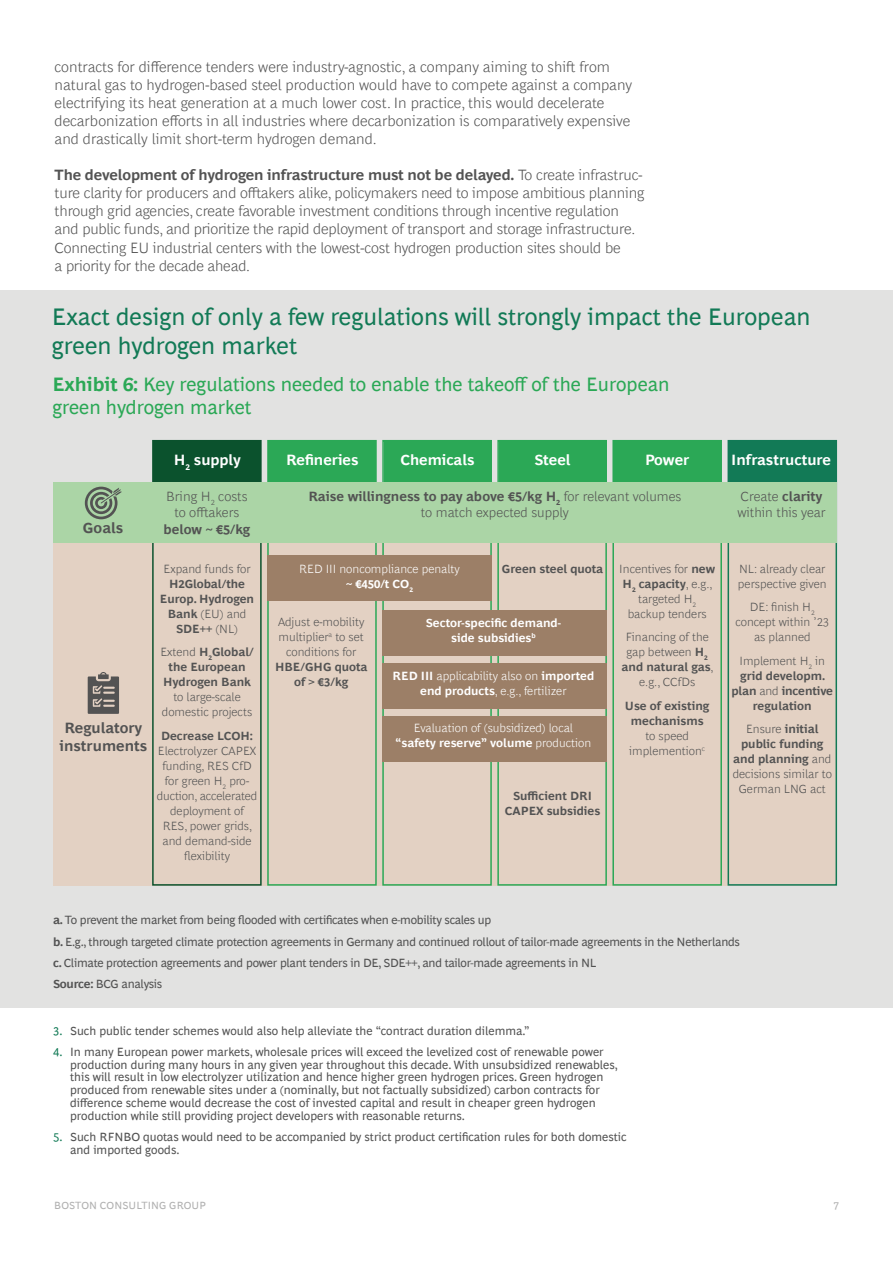
<style>
.page{position:relative;width:893px;height:1263px;background:#fff}
.page>*{position:absolute;margin:0;border:0;box-sizing:border-box;transform-origin:0 0}
.t1{font:24px/28.8px "Henderson BCG Sans";color:#127a56}
.t2{font:19.5px/23.4px "Henderson BCG Sans";color:#2ba856}
.t3{font:300 15px/18px "Henderson BCG Sans";letter-spacing:-.01em;color:#535353}
.t4{font:700 15px "Henderson BCG Sans";color:#fff}
.t5{font:700 15px/18px "Henderson BCG Sans";color:#535353;text-align:center}
.t6{font:300 13.5px/16.5px "Henderson BCG Sans";color:#535353;text-align:center}
.t7{font:700 13.5px "Henderson BCG Sans";color:#535353}
.t8{font:12px/12.8px "Henderson BCG Sans";color:#535353}
.t9{font:300 12px/15px "Henderson BCG Sans";color:#535353;text-align:center}
.t10{font:12px/21.3px "Henderson BCG Sans";letter-spacing:-.02em;color:#535353}
.t11{font:700 12px/15px "Henderson BCG Sans";color:#535353;text-align:center}
.t12{font:300 12px/15px "Henderson BCG Sans";color:#fff;text-align:center}
.t13{font:700 12px/15px "Henderson BCG Sans";color:#fff;text-align:center}
.t14{font:10.5px "Henderson BCG Sans";letter-spacing:.01em;color:#b1b1b1}
.s1{font-weight:700}
.s2{font-weight:300}
.s3{color:#127a56}
</style>
<div class="page">
<div style="left:0;top:290px;width:893px;height:718px;background:#e2e2e1"></div>
<div style="left:53px;top:543px;width:783px;height:343px;background:#e3d1c3"></div>
<div style="left:152px;top:440px;width:110px;height:446px;border:2px solid #0b522d"></div>
<div style="left:267px;top:440px;width:110px;height:446px;border:2px solid #2ba856"></div>
<div style="left:382px;top:440px;width:110px;height:446px;border:2px solid #2ba856"></div>
<div style="left:497px;top:440px;width:110px;height:446px;border:2px solid #2ba856"></div>
<div style="left:612px;top:440px;width:110px;height:446px;border:2px solid #2ba856"></div>
<div style="left:727px;top:440px;width:110px;height:446px;border:2px solid #127a56"></div>
<div style="left:153px;top:440px;width:108px;height:42px;background:#0b522d"></div>
<div style="left:268px;top:440px;width:108px;height:42px;background:#2ba856"></div>
<div style="left:384px;top:440px;width:108px;height:42px;background:#2ba856"></div>
<div style="left:499px;top:440px;width:108px;height:42px;background:#2ba856"></div>
<div style="left:613px;top:440px;width:108px;height:42px;background:#2ba856"></div>
<div style="left:727px;top:440px;width:108px;height:42px;background:#127a56"></div>
<div style="left:267px;top:556px;width:225px;height:45px;background:#9c7f67"></div>
<div style="left:383px;top:610px;width:224px;height:45px;background:#9c7f67"></div>
<div style="left:383px;top:663px;width:224px;height:45px;background:#9c7f67"></div>
<div style="left:383px;top:716px;width:224px;height:45px;background:#9c7f67"></div>
<div style="left:53px;top:482px;width:784px;height:61px;background:#abd5a6"></div>
<svg style="left:88px;top:672px;width:31px;height:42px"></svg>
<svg style="left:85px;top:487px;width:37px;height:32px"></svg>
<p class="t3" style="left:55px;top:57px;width:579px">contracts for difference tenders were industry-agnostic, a company aiming to shift from natural gas to hydrogen-based steel production would have to compete against a company electrifying its heat generation at a much lower cost. In practice, this would decelerate decarbonization efforts in all industries where decarbonization is comparatively expensive and drastically limit short-term hydrogen demand.</p>
<p class="t3" style="left:55px;top:165px;width:591px"><span class="s1">The development of hydrogen infrastructure must not be delayed.</span> To create infrastruc&shy;ture clarity for producers and offtakers alike, policymakers need to impose ambitious planning through grid agencies, create favorable investment conditions through incentive regulation and public funds, and prioritize the rapid deployment of transport and storage infrastructure.<br>Connecting EU industrial centers with the lowest-cost hydrogen production sites should be<br>a priority for the decade ahead.</p>
<h1 class="t1" style="left:52px;top:301px;width:760px">Exact design of only a few regulations will strongly impact the European green hydrogen market</h1>
<h2 class="t2" style="left:52px;top:371px;width:619px"><span class="s1">Exhibit 6:</span> Key regulations needed to enable the takeoff of the European green hydrogen market</h2>
<p class="t5" style="left:83px;top:518px;width:42px">Goals</p>
<p class="t5" style="left:60px;top:718px;width:89px">Regulatory instruments</p>
<p class="t4" style="left:174px;top:448px;width:68px">H<sub>2</sub> supply</p>
<p class="t4" style="left:286px;top:448px;width:74px">Refineries</p>
<p class="t4" style="left:400px;top:448px;width:75px">Chemicals</p>
<p class="t4" style="left:534px;top:448px;width:38px">Steel</p>
<p class="t4" style="left:645px;top:448px;width:46px">Power</p>
<p class="t4" style="left:731px;top:448px;width:101px">Infrastructure</p>
<p class="t6" style="left:166px;top:487px;width:83px">Bring H<sub>2</sub> costs to offtakers</p>
<p class="t7" style="left:163px;top:519px;width:88px">below ~ €5/kg</p>
<p class="t9" style="left:164px;top:560px;width:89px">Expand funds for</p>
<p class="t11" style="left:160px;top:575px;width:96px">H2Global/the<br>Europ. Hydrogen<br>Bank <span class="s2">(EU) and<br></span>SDE++ <span class="s2">(NL)</span></p>
<p class="t11" style="left:160px;top:644px;width:95px"><span class="s2">Extend</span> H<sub>2</sub>Global/ the European<br>Hydrogen Bank</p>
<p class="t9" style="left:162px;top:689px;width:92px">to large-scale domestic projects</p>
<p class="t11" style="left:161px;top:727px;width:93px">Decrease LCOH:</p>
<p class="t9" style="left:157px;top:742px;width:102px">Electrolyzer CAPEX funding, RES CfD for green H<sub>2</sub> pro&shy;duction, accelerated deployment of<br>RES, power grids, and demand-side flexibility</p>
<p class="t6" style="left:308px;top:487px;width:375px"><span class="s1">Raise willingness to pay above €5/kg H</span><sub>2</sub> for relevant volumes to match expected supply</p>
<p class="t6" style="left:737px;top:487px;width:90px;text-align:left">Create <span class="s1">clarity </span>within this year</p>
<p class="t9" style="left:619px;top:560px;width:97px">Incentives for <span class="s1">new<br>H</span><sub>2</sub> <span class="s1">capacity</span>, e.g., targeted H<sub>2 </sub>backup tenders</p>
<p class="t9" style="left:621px;top:629px;width:94px">Financing of the gap between <span class="s1">H</span><sub>2 </sub><span class="s1">and natural gas</span>, e.g., CCfDs</p>
<p class="t11" style="left:625px;top:697px;width:86px">Use of existing mechanisms</p>
<p class="t9" style="left:629px;top:727px;width:77px">to speed implemention<sup>c</sup></p>
<p class="t12" style="left:299px;top:560px;width:162px">RED III noncompliance penalty <span class="s1">~ €450/t CO</span><sub>2</sub></p>
<p class="t13" style="left:426px;top:614px;width:136px">Sector-specific demand&shy;side subsidies<sup>b</sup></p>
<p class="t12" style="left:393px;top:667px;width:203px"><span class="s1">RED III</span> applicability also on <span class="s1">imported end products</span>, e.g., fertilizer</p>
<p class="t12" style="left:396px;top:720px;width:197px">Evaluation of (subsidized) local <span class="s1">“safety reserve” volume</span> production</p>
<p class="t9" style="left:738px;top:560px;width:90px;text-align:left">NL: already clear perspective given</p>
<p class="t9" style="left:735px;top:599px;width:95px">DE: finish H<sub>2 </sub>concept within ’23 as planned</p>
<p class="t11" style="left:731px;top:652px;width:103px"><span class="s2">Implement H</span><sub>2</sub> <span class="s2">in </span>grid developm. plan <span class="s2">and</span> incentive regulation</p>
<p class="t9" style="left:733px;top:721px;width:101px">Ensure <span class="s1">initial public funding and planning</span> and decisions similar to<br>German LNG act</p>
<p class="t11" style="left:502px;top:560px;width:103px">Green steel quota</p>
<p class="t9" style="left:278px;top:613px;width:88px">Adjust e-mobility multiplier<sup>a</sup> to set conditions for</p>
<p class="t11" style="left:275px;top:658px;width:94px">HBE/GHG quota of &gt; €3/kg</p>
<p class="t11" style="left:505px;top:787px;width:97px">Sufficient DRI<br>CAPEX subsidies</p>
<p class="t10" style="left:53px;top:909px;width:688px"><span class="s1">a.</span> To prevent the market from being flooded with certificates when e-mobility scales up<br><span class="s1">b.</span> E.g., through targeted climate protection agreements in Germany and continued rollout of tailor-made agreements in the Netherlands <span class="s1">c.</span> Climate protection agreements and power plant tenders in DE, SDE++, and tailor-made agreements in NL<br><span class="s1">Source:</span> BCG analysis</p>
<p class="t8" style="left:53px;top:1023px;width:478px"><span class="s3">3.</span> Such public tender schemes would also help alleviate the “contract duration dilemma.”</p>
<p class="t8" style="left:70px;top:1044px;width:549px;text-indent:-17px"><span class="s3">4.</span> In many European power markets, wholesale prices will exceed the levelized cost of renewable power production during many hours in any given year throughout this decade. With unsubsidized renewables, this will result in low electrolyzer utilization and hence higher green hydrogen prices. Green hydrogen produced from renewable sites under a (nominally, but not factually subsidized) carbon contracts for difference scheme would decrease the cost of invested capital and result in cheaper green hydrogen production while still providing project developers with reasonable returns.</p>
<p class="t8" style="left:70px;top:1129px;width:558px;text-indent:-17px"><span class="s3">5.</span> Such RFNBO quotas would need to be accompanied by strict product certification rules for both domestic and imported goods.</p>
<p class="t14" style="left:54px;top:1197px;width:153px">BOSTON CONSULTING GROUP</p>
<p class="t14" style="left:833px;top:1197px;width:7px">7</p>
</div>
